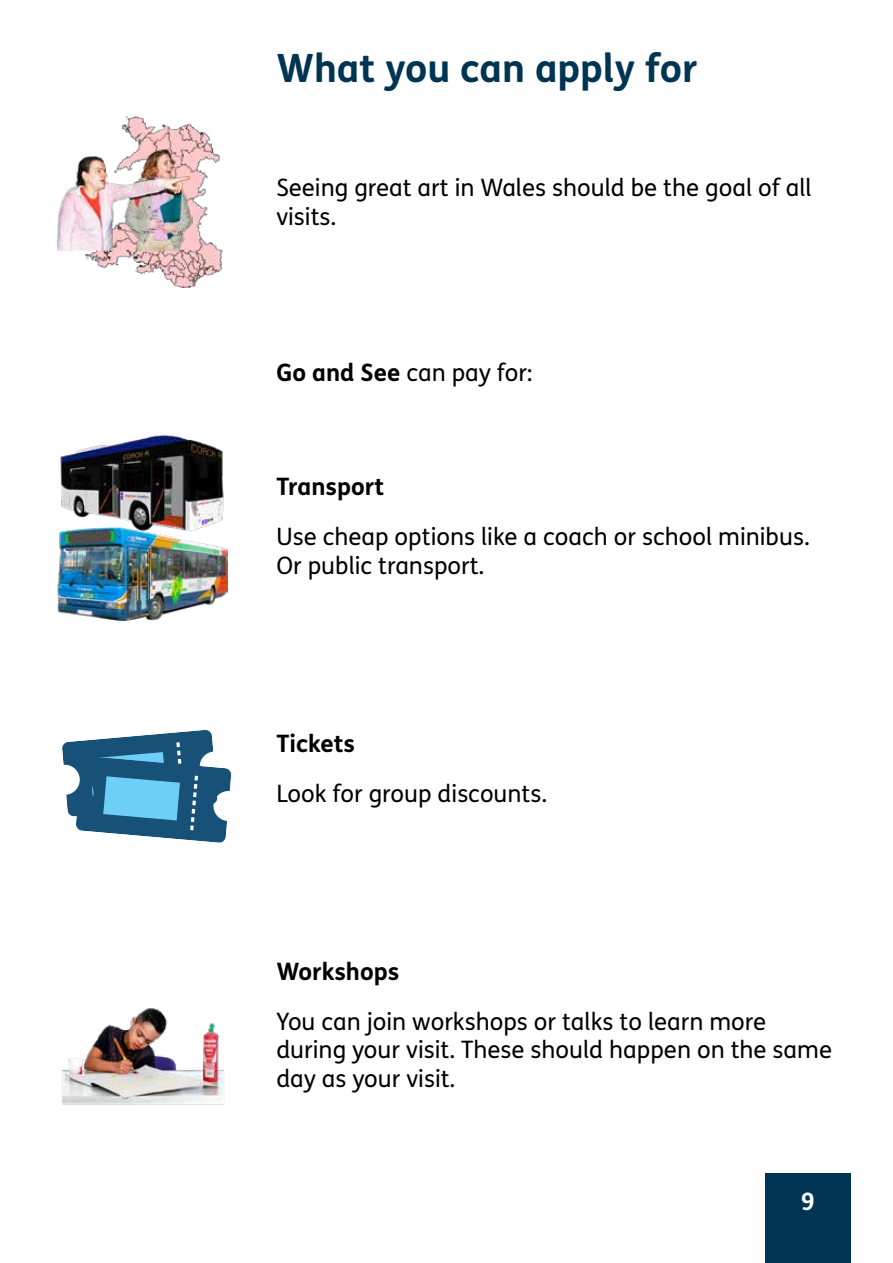
<style>
.page{position:relative;width:893px;height:1263px;background:#fff}
.page>*{position:absolute;margin:0;border:0;box-sizing:border-box;transform-origin:0 0}
.t1{font:700 39px "FS Me Pro";color:#003453}
.Bodytext{font:24px/28.8px "FS Me Pro";color:#000}
.Bodytext-2{font:700 24px "FS Me Pro";color:#000}
.t2{font:700 24px "FS Me Pro";color:#fff}
.s1{font-weight:700}
</style>
<div class="page">
<div style="left:765px;top:1174px;width:85px;height:89px;background:#003453"></div>
<img style="left:61px;top:1008px;width:164px;height:97px">
<img style="left:104px;top:117px;width:119px;height:170px">
<img style="left:57px;top:132px;width:136px;height:136px">
<img style="left:60px;top:434px;width:164px;height:93px">
<img style="left:57px;top:527px;width:170px;height:93px">
<svg style="left:62px;top:730px;width:169px;height:113px"></svg>
<h2 class="t1" style="left:276px;top:38px;width:422px">What you can apply for</h2>
<p class="Bodytext" style="left:276px;top:173px;width:537px">Seeing great art in Wales should be the goal of all visits.</p>
<p class="Bodytext" style="left:276px;top:358px;width:258px"><span class="s1">Go and See</span> can pay for:</p>
<p class="Bodytext-2" style="left:276px;top:468px;width:109px">Transport</p>
<p class="Bodytext" style="left:276px;top:522px;width:535px">Use cheap options like a coach or school minibus.<br>Or public transport.</p>
<p class="Bodytext-2" style="left:276px;top:725px;width:80px">Tickets</p>
<p class="Bodytext" style="left:276px;top:778px;width:272px">Look for group discounts.</p>
<p class="Bodytext-2" style="left:276px;top:952px;width:124px">Workshops</p>
<p class="Bodytext" style="left:276px;top:1006px;width:557px">You can join workshops or talks to learn more during your visit. These should happen on the same day as your visit.</p>
<p class="t2" style="left:801px;top:1183px;width:16px">9</p>
</div>
